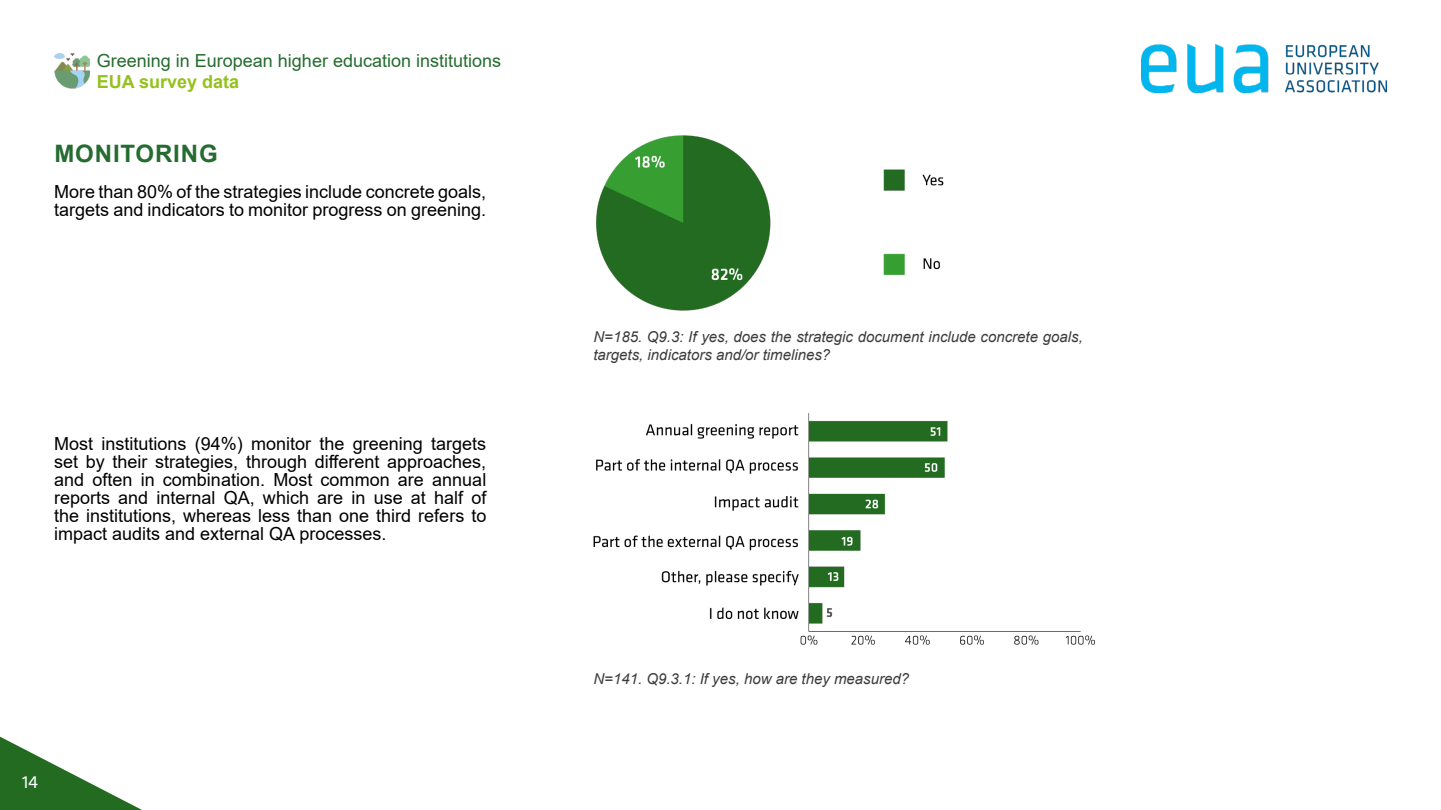
<style>
.page{position:relative;width:1441px;height:810px;background:#fff}
.page>*{position:absolute;margin:0;border:0;box-sizing:border-box;transform-origin:0 0}
.t1{font:700 24px "Arial";letter-spacing:.035em;color:#246c2f}
.t2{font:18px/18px "Arial";color:#000}
.t3{font:18px "Arial";color:#246c2f}
.t4{font:700 18px "Arial";color:#95c11f}
.t5{font:18px "Klavika Basic";color:#fff}
.t6{font:italic 15px/18px "Arial";color:#3c3c3b}
</style>
<div class="page">
<svg style="left:0;top:737px;width:142px;height:73px"></svg>
<img style="left:1141px;top:44px;width:245px;height:49px">
<img style="left:55px;top:53px;width:34px;height:35px">
<img style="left:596px;top:135px;width:348px;height:175px">
<img style="left:593px;top:413px;width:502px;height:232px">
<p class="t3" style="left:97px;top:48px;width:406px">Greening in European higher education institutions</p>
<p class="t4" style="left:97px;top:69px;width:144px">EUA survey data</p>
<h1 class="t1" style="left:54px;top:137px;width:165px">MONITORING</h1>
<p class="t2" style="left:54px;top:183px;width:433px">More than 80% of the strategies include concrete goals, targets and indicators to monitor progress on greening.</p>
<p class="t2" style="left:54px;top:435px;width:434px;text-align:justify">Most institutions (94%) monitor the greening targets set by their strategies, through different approaches, and often in combination. Most common are annual reports and internal QA, which are in use at half of the institutions, whereas less than one third refers to impact audits and external QA processes.</p>
<p class="t5" style="left:22px;top:770px;width:17px">14</p>
<p class="t6" style="left:593px;top:328px;width:491px">N=185. Q9.3: If yes, does the strategic document include concrete goals, targets, indicators and/or timelines?</p>
<p class="t6" style="left:593px;top:670px;width:317px">N=141. Q9.3.1: If yes, how are they measured?</p>
</div>
